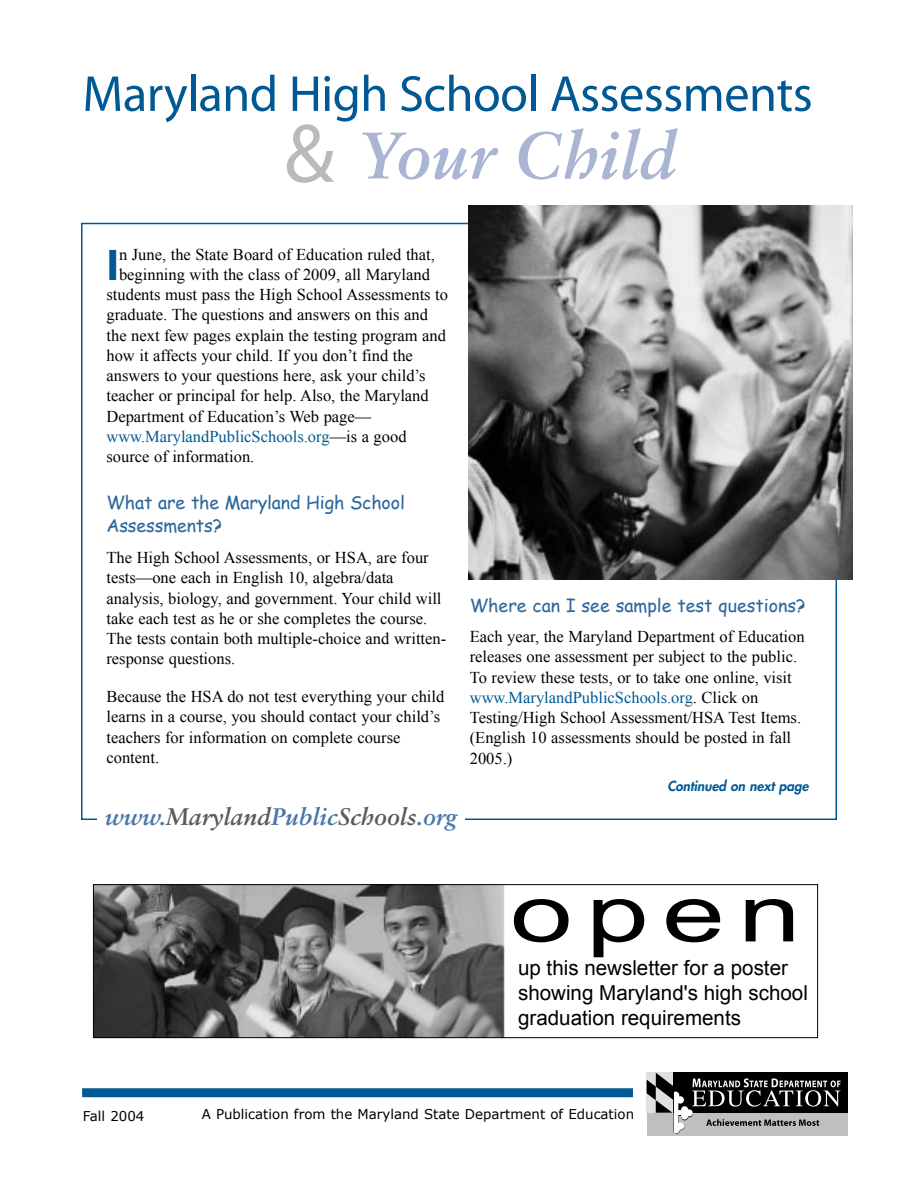
<style>
.page{position:relative;width:918px;height:1188px;background:#fff}
.page>*{position:absolute;margin:0;border:0;box-sizing:border-box;transform-origin:0 0}
.t1{font:79.95px "Arial";color:#000;scale:1.41 1}
.t2{font:66px "Sabon Bold Italic Os F";color:#a9b5d2}
.t3{font:51px "Myriad";letter-spacing:-.01em;color:#005994}
.t4{font:700 44.55px "Myriad";color:#005994}
.t5{font:24px "Sabon Bold Italic Os F";color:#5b5b5b}
.t6{font:20.55px/25px "Arial";color:#000}
.t7{font:18px/23.5px "Comic Sans MS";letter-spacing:-.005em;color:#2d679c}
.t8{font:16.5px/20.2px "Times New Roman";color:#000}
.t9{font:16.5px "Times New Roman";color:#005994}
.t10{font:13.5px "Verdana";color:#000}
.t11{font:italic 800 13.5px "Futura";color:#005994}
.s1{font-family:"Myriad";font-size:84px;color:#bababa}
.s2{color:#000}
.s3{color:#4a76a9}
.s4{color:#005994}
</style>
<div class="page">
<div style="left:647px;top:1113px;width:201px;height:22px;background:#bfbfbf"></div>
<div style="left:674px;top:1073px;width:174px;height:40px;background:#000"></div>
<svg style="left:647px;top:1073px;width:194px;height:61px"></svg>
<img style="left:468px;top:205px;width:384px;height:374px">
<div style="left:82px;top:1088px;width:551px;height:9px;background:#005994"></div>
<img style="left:95px;top:886px;width:410px;height:150px">
<div style="left:93px;top:884px;width:725px;height:154px;border:1px solid #000"></div>
<h3 class="t3" style="left:83px;top:75px;width:732px">Maryland High School Assessments</h3>
<h2 class="t2" style="left:284px;top:128px;width:394px"><span class="s1">&amp;</span> Your Child</h2>
<h3 class="t4" style="left:106px;top:248px;width:14px">I</h3>
<p class="t8" style="left:119px;top:244px;width:317px">n June, the State Board of Education ruled that,</p>
<p class="t8" style="left:119px;top:264px;width:312px">beginning with the class of 2009, all Maryland</p>
<p class="t8" style="left:106px;top:284px;width:343px">students must pass the High School Assessments to</p>
<p class="t8" style="left:106px;top:305px;width:323px">graduate. The questions and answers on this and</p>
<p class="t8" style="left:106px;top:325px;width:341px">the next few pages explain the testing program and</p>
<p class="t8" style="left:106px;top:345px;width:308px">how it affects your child. If you donít find the</p>
<p class="t8" style="left:106px;top:365px;width:321px">answers to your questions here, ask your childís</p>
<p class="t8" style="left:106px;top:386px;width:324px">teacher or principal for help. Also, the Maryland</p>
<p class="t8" style="left:106px;top:406px;width:266px">Department of Educationís Web pageó</p>
<p class="t9" style="left:106px;top:427px;width:302px">www.MarylandPublicSchools.org<span class="s2">óis a good</span></p>
<p class="t8" style="left:106px;top:446px;width:149px">source of information.</p>
<p class="t7" style="left:106px;top:490px;width:300px">What are the Maryland High School<br>Assessments?</p>
<p class="t8" style="left:106px;top:547px;width:341px">The High School Assessments, or HSA, are four testsóone each in English 10, algebra/data analysis, biology, and government. Your child will take each test as he or she completes the course.<br>The tests contain both multiple-choice and written&shy;response questions.</p>
<p class="t8" style="left:106px;top:686px;width:339px">Because the HSA do not test everything your child learns in a course, you should contact your childís teachers for information on complete course content.</p>
<h3 class="t5" style="left:105px;top:806px;width:353px"><span class="s3">www.</span>Maryland<span class="s3">Public</span>Schools<span class="s3">.org</span></h3>
<p class="t7" style="left:470px;top:592px;width:337px">Where can I see sample test questions?</p>
<p class="t8" style="left:470px;top:626px;width:336px">Each year, the Maryland Department of Education releases one assessment per subject to the public.<br>To review these tests, or to take one online, visit <span class="s4">www.MarylandPublicSchools.org</span>. Click on Testing/High School Assessment/HSA Test Items. (English 10 assessments should be posted in fall 2005.)</p>
<p class="t11" style="left:667px;top:779px;width:143px">Continued on next page</p>
<h1 class="t1" style="left:510px;top:869px;width:208px">open</h1>
<p class="t6" style="left:518px;top:956px;width:291px">up this newsletter for a poster showing Maryland's high school graduation requirements</p>
<p class="t10" style="left:83px;top:1107px;width:63px">Fall 2004</p>
<p class="t10" style="left:202px;top:1106px;width:434px">A Publication from the Maryland State Department of Education</p>
</div>
